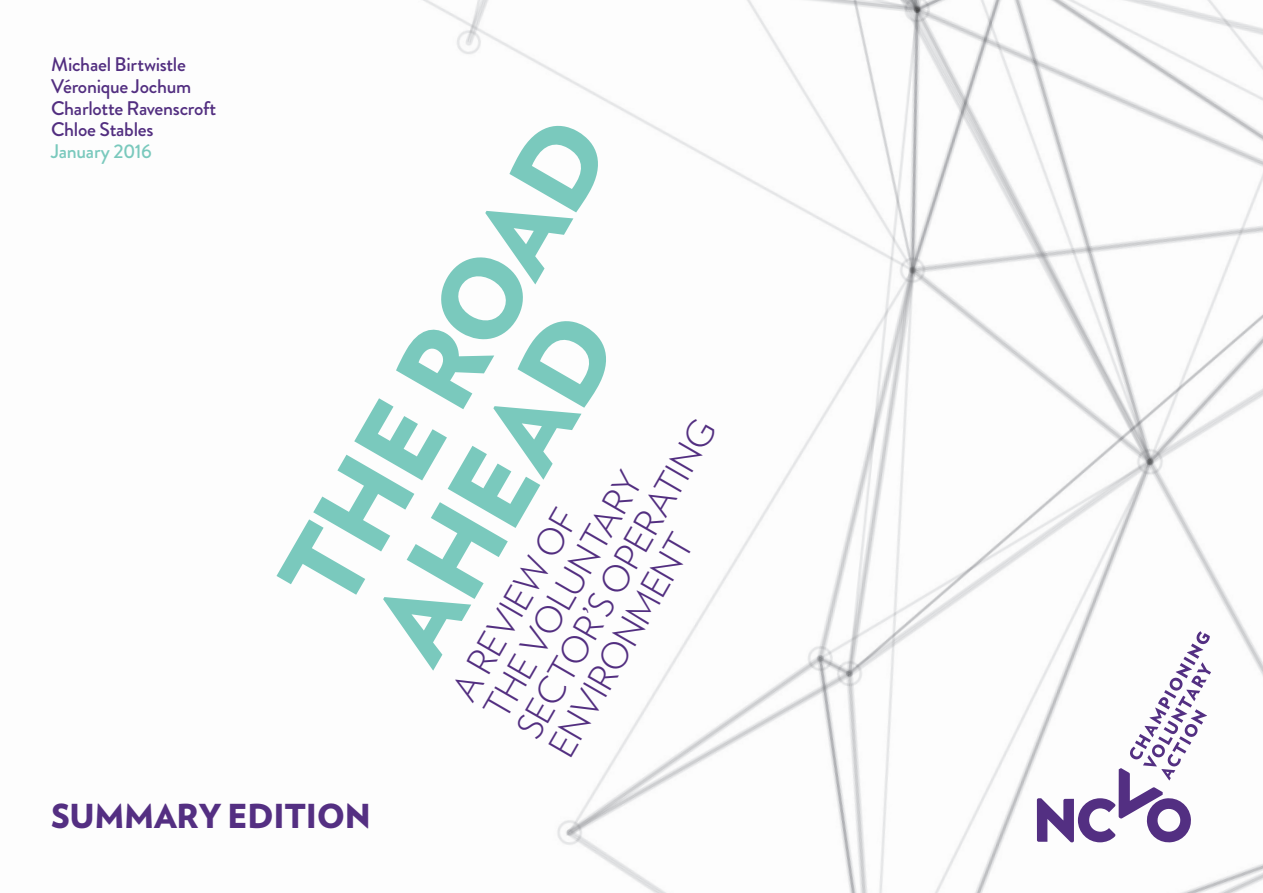
<style>
.page{position:relative;width:1263px;height:893px;background:#fff}
.page>*{position:absolute;margin:0;border:0;box-sizing:border-box;transform-origin:0 0}
.t1{font:900 106.95px/104.7px "Verlag";color:#7bcbbf}
.t2{font:300 36px/37.5px "Verlag";color:#532f82}
.t3{font:900 33px "Verlag";letter-spacing:-.01em;color:#542f82}
.t4{font:500 19.65px/22px "Brandon Grotesque";letter-spacing:-.015em;color:#532f82}
.s1{color:#7bcbbf}
</style>
<div class="page">
<img style="left:423px;top:0;width:840px;height:893px">
<svg style="left:1037px;top:631px;width:174px;height:213px"></svg>
<p class="t4" style="left:51px;top:53px;width:167px">Michael Birtwistle<br>Véronique Jochum<br>Charlotte Ravenscroft<br>Chloe Stables<br><span class="s1">January 2016</span></p>
<p class="t1" style="left:259px;top:569px;width:545px;rotate:-60deg">THE ROAD<br>AHEAD</p>
<p class="t2" style="left:443px;top:687px;width:362px;rotate:-60deg">A REVIEW OF<br>THE VOLUNTARY<br>SECTOR’S OPERATING<br>ENVIRONMENT</p>
<h3 class="t3" style="left:51px;top:789px;width:321px">SUMMARY EDITION</h3>
</div>
